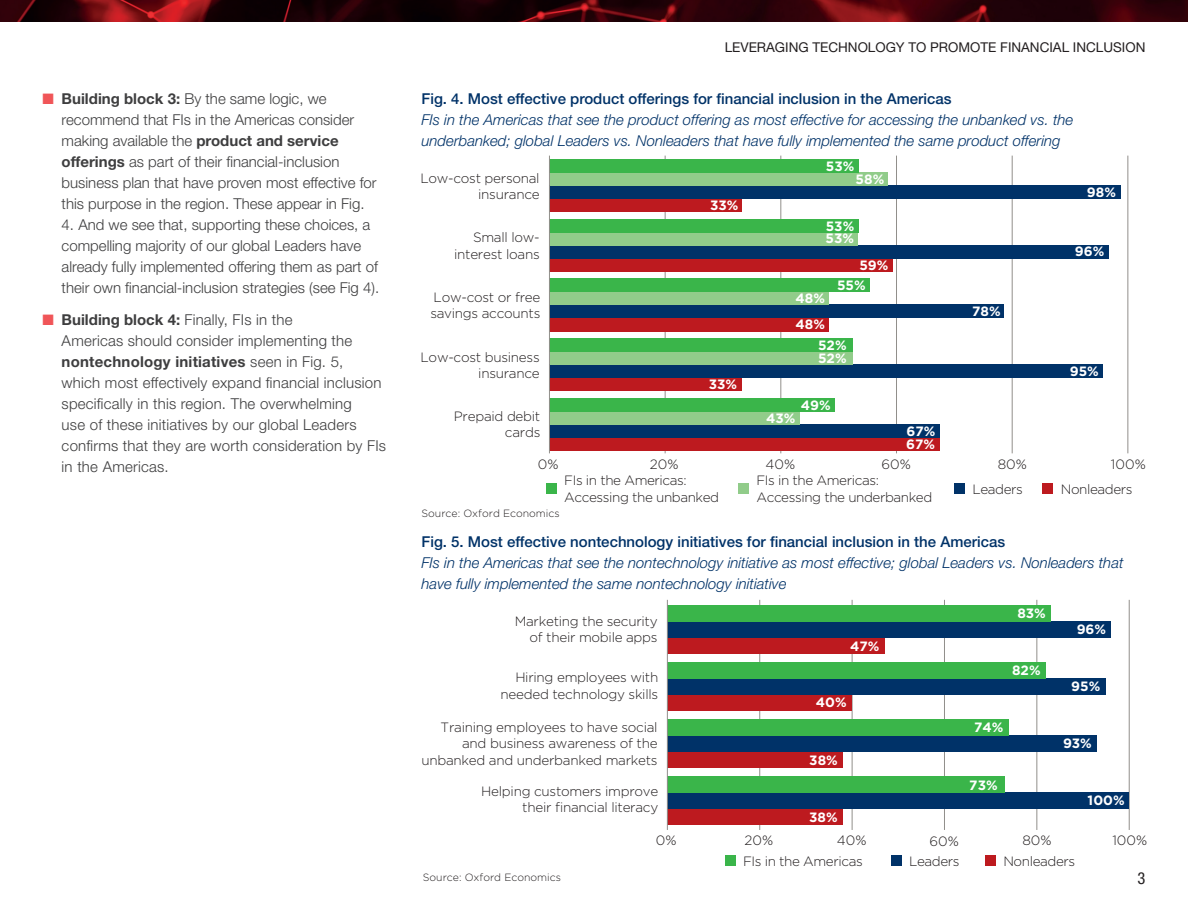
<style>
.page{position:relative;width:1188px;height:918px;background:#fff}
.page>*{position:absolute;margin:0;border:0;box-sizing:border-box;transform-origin:0 0}
.t1{font:condensed 16.5px "Helvetica Neue LT Std";color:#231f20}
.t2{font:300 15px/21px "Helvetica Neue LT Std";color:#3e3e3f}
.t3{font:italic 300 15px/21px "Helvetica Neue LT Std";color:#003268}
.t4{font:500 15px "Helvetica Neue LT Std";color:#003268}
.t5{font:300 13.5px/16.2px "Gotham";letter-spacing:-.02em;color:#231f20;text-align:right}
.t6{font:700 13.5px/12.8px "Gotham";color:#fff}
.t7{font:13.5px "Helvetica Neue LT Std";color:#231f20}
.t8{font:300 10.5px "Gotham";color:#231f20}
.s1{color:#f05558}
.s2{font-weight:700}
</style>
<div class="page">
<img style="left:0;top:0;width:1188px;height:21px">
<div style="left:954px;top:483px;width:11px;height:11px;background:#003268"></div>
<div style="left:1043px;top:483px;width:10px;height:11px;background:#bd1a1f"></div>
<hr style="left:1127px;top:156px;width:1px;height:297px;background:#918f8b">
<hr style="left:665px;top:156px;width:1px;height:297px;background:#918f8b">
<hr style="left:780px;top:156px;width:1px;height:297px;background:#918f8b">
<hr style="left:896px;top:156px;width:1px;height:297px;background:#918f8b">
<hr style="left:1012px;top:156px;width:1px;height:297px;background:#918f8b">
<div style="left:738px;top:483px;width:11px;height:11px;background:#91cc8a"></div>
<div style="left:546px;top:483px;width:11px;height:11px;background:#3ab54a"></div>
<div style="left:549px;top:198px;width:193px;height:14px;background:#bd1a1f"></div>
<div style="left:549px;top:185px;width:571px;height:13px;background:#003268"></div>
<div style="left:550px;top:172px;width:337px;height:13px;background:#91cc8a"></div>
<div style="left:549px;top:159px;width:309px;height:13px;background:#3ab54a"></div>
<div style="left:549px;top:258px;width:344px;height:13px;background:#bd1a1f"></div>
<div style="left:549px;top:245px;width:560px;height:13px;background:#003268"></div>
<div style="left:550px;top:232px;width:308px;height:13px;background:#91cc8a"></div>
<div style="left:549px;top:219px;width:309px;height:13px;background:#3ab54a"></div>
<div style="left:549px;top:318px;width:280px;height:13px;background:#bd1a1f"></div>
<div style="left:549px;top:305px;width:455px;height:13px;background:#003268"></div>
<div style="left:550px;top:292px;width:279px;height:13px;background:#91cc8a"></div>
<div style="left:549px;top:279px;width:321px;height:13px;background:#3ab54a"></div>
<div style="left:549px;top:378px;width:193px;height:13px;background:#bd1a1f"></div>
<div style="left:549px;top:365px;width:554px;height:13px;background:#003268"></div>
<div style="left:550px;top:352px;width:303px;height:13px;background:#91cc8a"></div>
<div style="left:549px;top:339px;width:304px;height:13px;background:#3ab54a"></div>
<div style="left:549px;top:438px;width:391px;height:13px;background:#bd1a1f"></div>
<div style="left:549px;top:424px;width:391px;height:14px;background:#003268"></div>
<div style="left:550px;top:411px;width:250px;height:13px;background:#91cc8a"></div>
<div style="left:549px;top:398px;width:286px;height:13px;background:#3ab54a"></div>
<hr style="left:549px;top:156px;width:1px;height:297px;background:#918f8b">
<div style="left:891px;top:855px;width:11px;height:11px;background:#003268"></div>
<div style="left:985px;top:855px;width:11px;height:11px;background:#bd1a1f"></div>
<hr style="left:1129px;top:600px;width:1px;height:230px;background:#918f8b">
<hr style="left:759px;top:600px;width:1px;height:230px;background:#918f8b">
<hr style="left:852px;top:600px;width:1px;height:230px;background:#918f8b">
<hr style="left:944px;top:600px;width:1px;height:230px;background:#918f8b">
<hr style="left:1036px;top:600px;width:1px;height:230px;background:#918f8b">
<div style="left:667px;top:809px;width:176px;height:16px;background:#bd1a1f"></div>
<div style="left:667px;top:793px;width:462px;height:16px;background:#003268"></div>
<div style="left:667px;top:776px;width:338px;height:17px;background:#3ab54a"></div>
<div style="left:668px;top:752px;width:175px;height:16px;background:#bd1a1f"></div>
<div style="left:668px;top:735px;width:429px;height:17px;background:#003268"></div>
<div style="left:667px;top:719px;width:342px;height:16px;background:#3ab54a"></div>
<div style="left:667px;top:695px;width:185px;height:16px;background:#bd1a1f"></div>
<div style="left:667px;top:678px;width:439px;height:17px;background:#003268"></div>
<div style="left:667px;top:662px;width:379px;height:16px;background:#3ab54a"></div>
<div style="left:667px;top:637px;width:218px;height:17px;background:#bd1a1f"></div>
<div style="left:667px;top:621px;width:444px;height:16px;background:#003268"></div>
<div style="left:667px;top:605px;width:384px;height:16px;background:#3ab54a"></div>
<div style="left:725px;top:855px;width:11px;height:11px;background:#3ab54a"></div>
<hr style="left:667px;top:600px;width:1px;height:230px;background:#918f8b">
<p class="t2" style="left:62px;top:88px;width:317px;text-indent:-19px"><span class="s1">■</span> <span class="s2">Building block 3:</span> By the same logic, we recommend that FIs in the Americas consider making available the <span class="s2">product and service offerings</span> as part of their financial-inclusion business plan that have proven most effective for this purpose in the region. These appear in Fig.</p>
<p class="t2" style="left:62px;top:214px;width:319px">4. And we see that, supporting these choices, a compelling majority of our global Leaders have already fully implemented offering them as part of their own financial-inclusion strategies (see Fig 4).</p>
<p class="t2" style="left:62px;top:309px;width:326px;text-indent:-19px"><span class="s1">■</span> <span class="s2">Building block 4:</span> Finally, FIs in the<br>Americas should consider implementing the <span class="s2">nontechnology initiatives</span> seen in Fig. 5,<br>which most effectively expand financial inclusion specifically in this region. The overwhelming<br>use of these initiatives by our global Leaders confirms that they are worth consideration by FIs in the Americas.</p>
<p class="t7" style="left:725px;top:39px;width:422px">LEVERAGING TECHNOLOGY TO PROMOTE FINANCIAL INCLUSION</p>
<p class="t4" style="left:422px;top:90px;width:532px">Fig. 4. Most effective product offerings for financial inclusion in the Americas</p>
<p class="t3" style="left:422px;top:109px;width:653px">FIs in the Americas that see the product offering as most effective for accessing the unbanked vs. the underbanked; global Leaders vs. Nonleaders that have fully implemented the same product offering</p>
<p class="t5" style="left:420px;top:170px;width:121px">Low-cost personal insurance</p>
<p class="t5" style="left:454px;top:229px;width:87px">Small low&shy;interest loans</p>
<p class="t5" style="left:430px;top:289px;width:112px;text-align:left">Low-cost or free savings accounts</p>
<p class="t5" style="left:421px;top:348px;width:121px">Low-cost business insurance</p>
<p class="t5" style="left:454px;top:408px;width:88px">Prepaid debit cards</p>
<p class="t6" style="left:710px;top:199px;width:30px">33%</p>
<p class="t6" style="left:709px;top:378px;width:30px">33%</p>
<p class="t6" style="left:826px;top:159px;width:30px">53%</p>
<p class="t6" style="left:856px;top:173px;width:30px">58%</p>
<p class="t6" style="left:826px;top:219px;width:30px">53%<br>53%</p>
<p class="t6" style="left:837px;top:254px;width:53px;line-height:20.5px;text-indent:22px">59%<br>55%</p>
<p class="t6" style="left:796px;top:285px;width:31px;line-height:26.1px">48%<br>48%</p>
<p class="t6" style="left:818px;top:339px;width:30px">52%<br>52%</p>
<p class="t6" style="left:801px;top:398px;width:31px">49%</p>
<p class="t6" style="left:766px;top:411px;width:31px">43%</p>
<p class="t6" style="left:906px;top:424px;width:31px">67%<br>67%</p>
<p class="t6" style="left:972px;top:305px;width:30px">78%</p>
<p class="t6" style="left:1087px;top:185px;width:31px">98%</p>
<p class="t6" style="left:1075px;top:245px;width:31px">96%</p>
<p class="t6" style="left:1070px;top:365px;width:31px">95%</p>
<p class="t5" style="left:538px;top:456px;width:22px">0%</p>
<p class="t5" style="left:1111px;top:456px;width:36px">100%</p>
<p class="t5" style="left:650px;top:456px;width:30px">20%</p>
<p class="t5" style="left:765px;top:456px;width:31px">40%</p>
<p class="t5" style="left:882px;top:456px;width:31px">60%</p>
<p class="t5" style="left:998px;top:456px;width:31px">80%</p>
<p class="t5" style="left:756px;top:472px;width:177px;text-align:left">FIs in the Americas:<br>Accessing the underbanked</p>
<p class="t5" style="left:564px;top:472px;width:156px;text-align:left">FIs in the Americas:<br>Accessing the unbanked</p>
<p class="t5" style="left:1061px;top:481px;width:73px">Nonleaders</p>
<p class="t5" style="left:973px;top:481px;width:52px">Leaders</p>
<p class="t8" style="left:422px;top:507px;width:140px">Source: Oxford Economics</p>
<p class="t4" style="left:422px;top:533px;width:585px">Fig. 5. Most effective nontechnology initiatives for financial inclusion in the Americas</p>
<p class="t3" style="left:422px;top:552px;width:704px">FIs in the Americas that see the nontechnology initiative as most effective; global Leaders vs. Nonleaders that have fully implemented the same nontechnology initiative</p>
<p class="t5" style="left:515px;top:613px;width:144px">Marketing the security of their mobile apps</p>
<p class="t5" style="left:501px;top:669px;width:159px">Hiring employees with needed technology skills</p>
<p class="t5" style="left:422px;top:719px;width:238px">Training employees to have social and business awareness of the unbanked and underbanked markets</p>
<p class="t5" style="left:481px;top:783px;width:179px">Helping customers improve their financial literacy</p>
<p class="t6" style="left:850px;top:639px;width:31px">47%</p>
<p class="t6" style="left:816px;top:696px;width:32px">40%</p>
<p class="t6" style="left:809px;top:753px;width:30px">38%</p>
<p class="t6" style="left:809px;top:810px;width:30px">38%</p>
<p class="t6" style="left:1017px;top:607px;width:30px">83%</p>
<p class="t6" style="left:1012px;top:664px;width:30px">82%</p>
<p class="t6" style="left:974px;top:721px;width:31px">74%</p>
<p class="t6" style="left:969px;top:779px;width:30px">73%</p>
<p class="t6" style="left:1077px;top:623px;width:31px">96%</p>
<p class="t6" style="left:1071px;top:680px;width:31px">95%</p>
<p class="t6" style="left:1063px;top:737px;width:30px">93%</p>
<p class="t6" style="left:1088px;top:794px;width:39px">100%</p>
<p class="t8" style="left:423px;top:870px;width:140px">Source: Oxford Economics</p>
<p class="t5" style="left:656px;top:832px;width:22px">0%</p>
<p class="t5" style="left:1112px;top:832px;width:36px">100%</p>
<p class="t5" style="left:837px;top:832px;width:31px">40%</p>
<p class="t5" style="left:930px;top:832px;width:31px">60%</p>
<p class="t5" style="left:1022px;top:832px;width:31px">80%</p>
<p class="t5" style="left:743px;top:853px;width:121px">FIs in the Americas</p>
<p class="t5" style="left:745px;top:832px;width:30px">20%</p>
<p class="t5" style="left:909px;top:853px;width:52px">Leaders</p>
<p class="t5" style="left:1003px;top:853px;width:73px">Nonleaders</p>
<p class="t1" style="left:1138px;top:869px;width:9px">3</p>
</div>
